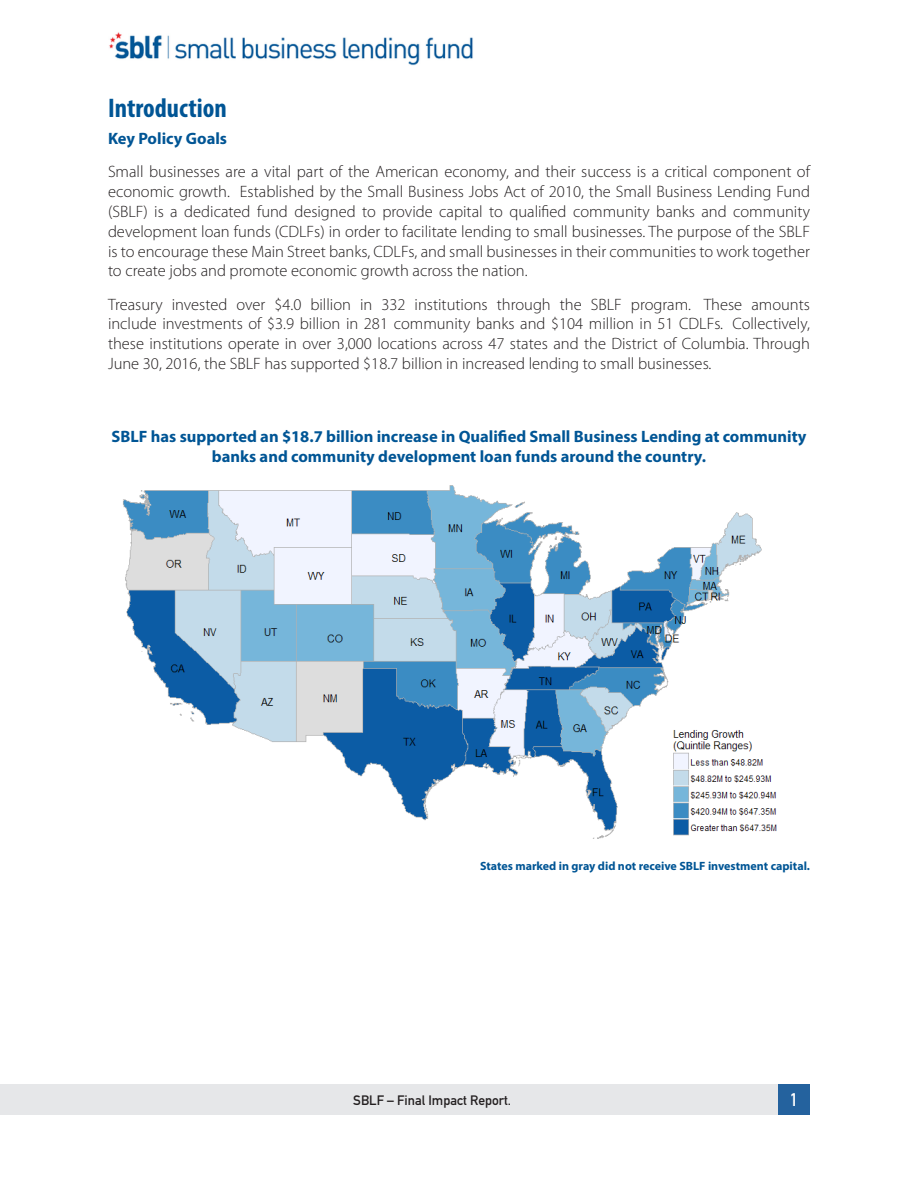
<style>
.page{position:relative;width:918px;height:1188px;background:#fff}
.page>*{position:absolute;margin:0;border:0;box-sizing:border-box;transform-origin:0 0}
.t1{font:700 condensed 27px "Myriad Pro";color:#005595}
.t2{font:18px "DIN Mittelschrift";color:#fff}
.BODY2{font:300 16.5px/19.8px "Myriad Pro";color:#231f20;text-align:justify}
.GRAPHIC_HEADING{font:700 16.5px/19.8px "Myriad Pro";color:#005595;text-align:center}
.t3{font:13.5px "DIN Mittelschrift";color:#231f20}
.t4{font:700 12px "Myriad Pro";color:#005595}
</style>
<div class="page">
<div style="left:0;top:1084px;width:787px;height:31px;background:#e6e7e9"></div>
<div style="left:778px;top:1084px;width:32px;height:31px;background:#24629e"></div>
<img style="left:109px;top:32px;width:364px;height:34px">
<img style="left:123px;top:485px;width:654px;height:354px">
<h1 class="t1" style="left:108px;top:92px;width:120px">Introduction</h1>
<h2 class="GRAPHIC_HEADING" style="left:108px;top:128px;width:121px">Key Policy Goals</h2>
<p class="BODY2" style="left:108px;top:162px;width:704px">Small businesses are a vital part of the American economy, and their success is a critical component of economic growth. Established by the Small Business Jobs Act of 2010, the Small Business Lending Fund (SBLF) is a dedicated fund designed to provide capital to qualified community banks and community development loan funds (CDLFs) in order to facilitate lending to small businesses. The purpose of the SBLF is to encourage these Main Street banks, CDLFs, and small businesses in their communities to work together to create jobs and promote economic growth across the nation.</p>
<p class="BODY2" style="left:108px;top:294px;width:704px">Treasury invested over $4.0 billion in 332 institutions through the SBLF program. These amounts include investments of $3.9 billion in 281 community banks and $104 million in 51 CDLFs. Collectively, these institutions operate in over 3,000 locations across 47 states and the District of Columbia. Through June 30, 2016, the SBLF has supported $18.7 billion in increased lending to small businesses.</p>
<p class="GRAPHIC_HEADING" style="left:112px;top:426px;width:696px">SBLF has supported an $18.7 billion increase in Qualified Small Business Lending at community banks and community development loan funds around the country.</p>
<p class="t4" style="left:480px;top:858px;width:331px">States marked in gray did not receive SBLF investment capital.</p>
<p class="t3" style="left:353px;top:1092px;width:159px">SBLF – Final Impact Report.</p>
<p class="t2" style="left:790px;top:1089px;width:10px">1</p>
</div>
